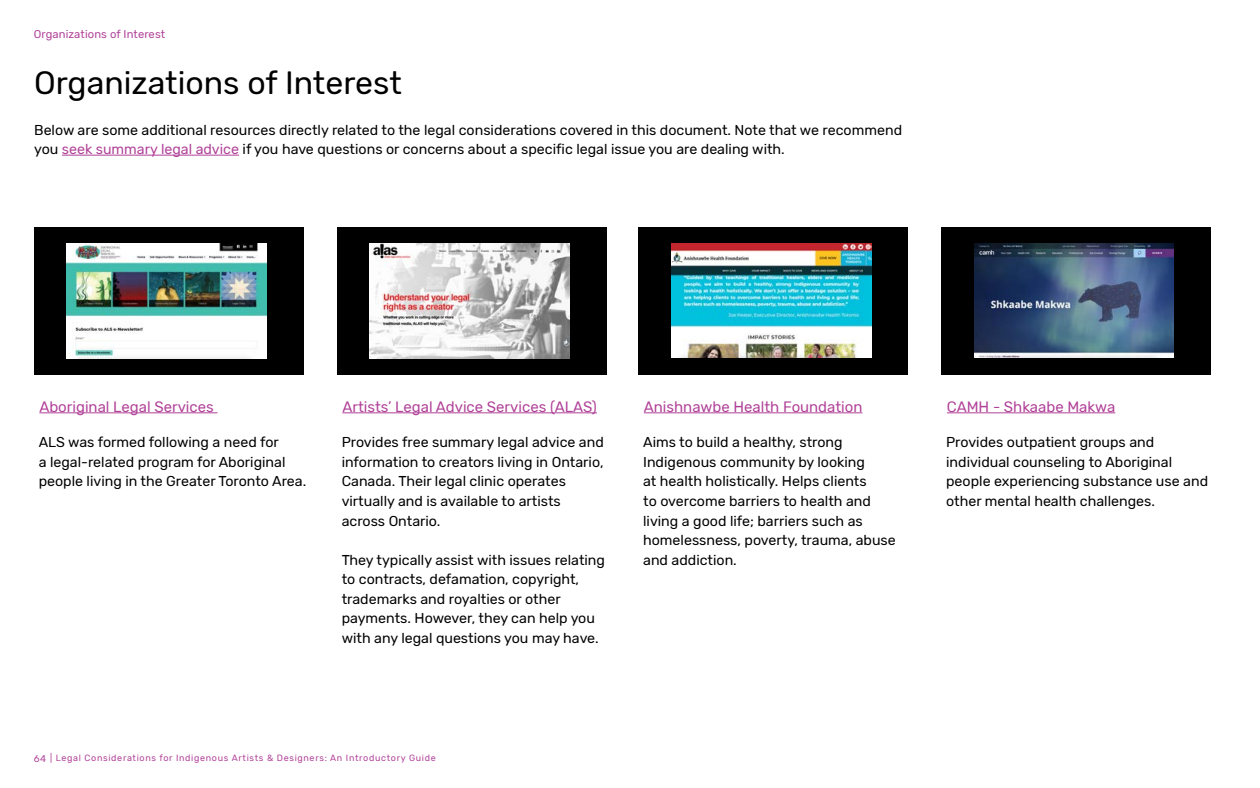
<style>
.page{position:relative;width:1260px;height:788px;background:#fff}
.page>*{position:absolute;margin:0;border:0;box-sizing:border-box;transform-origin:0 0}
.t1{font:32.1px "Rubik";color:#000}
.t2{font:15px "Rubik";color:#b04198}
.t3{font:14.25px/19.5px "Rubik";color:#000}
.t4{font:11.25px "Rubik";letter-spacing:.01em;color:#b04198}
.t5{font:9px "Rubik";letter-spacing:.075em;color:#b04198}
.s1{color:#b04198}
.s2{font-size:9.75px}
</style>
<div class="page">
<hr style="left:62px;top:155px;width:177px;height:1px;background:#b04198">
<hr style="left:39px;top:412px;width:179px;height:1px;background:#b04198">
<div style="left:34px;top:226px;width:270px;height:148px;background:#000"></div>
<img style="left:67px;top:243px;width:200px;height:115px">
<hr style="left:644px;top:412px;width:218px;height:1px;background:#b04198">
<div style="left:638px;top:226px;width:270px;height:148px;background:#000"></div>
<img style="left:671px;top:243px;width:200px;height:115px">
<hr style="left:342px;top:412px;width:255px;height:1px;background:#b04198">
<div style="left:337px;top:226px;width:270px;height:148px;background:#000"></div>
<img style="left:369px;top:243px;width:201px;height:115px">
<hr style="left:947px;top:412px;width:168px;height:1px;background:#b04198">
<div style="left:941px;top:226px;width:270px;height:148px;background:#000"></div>
<img style="left:974px;top:243px;width:200px;height:115px">
<p class="t4" style="left:34px;top:27px;width:133px">Organizations of Interest</p>
<h1 class="t1" style="left:34px;top:64px;width:369px">Organizations of Interest</h1>
<p class="t3" style="left:34px;top:121px;width:869px">Below are some additional resources directly related to the legal considerations covered in this document. Note that we recommend you <span class="s1">seek summary legal advice</span> if you have questions or concerns about a specific legal issue you are dealing with.</p>
<p class="t2" style="left:39px;top:398px;width:176px">Aboriginal Legal Services</p>
<p class="t2" style="left:342px;top:398px;width:256px">Artists’ Legal Advice Services (ALAS)</p>
<p class="t2" style="left:644px;top:398px;width:220px">Anishnawbe Health Foundation</p>
<p class="t2" style="left:947px;top:398px;width:170px">CAMH - Shkaabe Makwa</p>
<p class="t3" style="left:39px;top:433px;width:269px">ALS was formed following a need for<br>a legal-related program for Aboriginal people living in the Greater Toronto Area.</p>
<p class="t3" style="left:342px;top:433px;width:264px">Provides free summary legal advice and information to creators living in Ontario, Canada. Their legal clinic operates virtually and is available to artists across Ontario.</p>
<p class="t3" style="left:342px;top:550px;width:265px">They typically assist with issues relating to contracts, defamation, copyright, trademarks and royalties or other payments. However, they can help you with any legal questions you may have.</p>
<p class="t3" style="left:643px;top:433px;width:254px">Aims to build a healthy, strong<br>Indigenous community by looking<br>at health holistically. Helps clients<br>to overcome barriers to health and living a good life; barriers such as homelessness, poverty, trauma, abuse and addiction.</p>
<p class="t3" style="left:946px;top:433px;width:263px">Provides outpatient groups and individual counseling to Aboriginal people experiencing substance use and other mental health challenges.</p>
<p class="t5" style="left:34px;top:753px;width:404px"><span class="s2">64</span> | Legal Considerations for Indigenous Artists &amp; Designers: An Introductory Guide</p>
</div>
